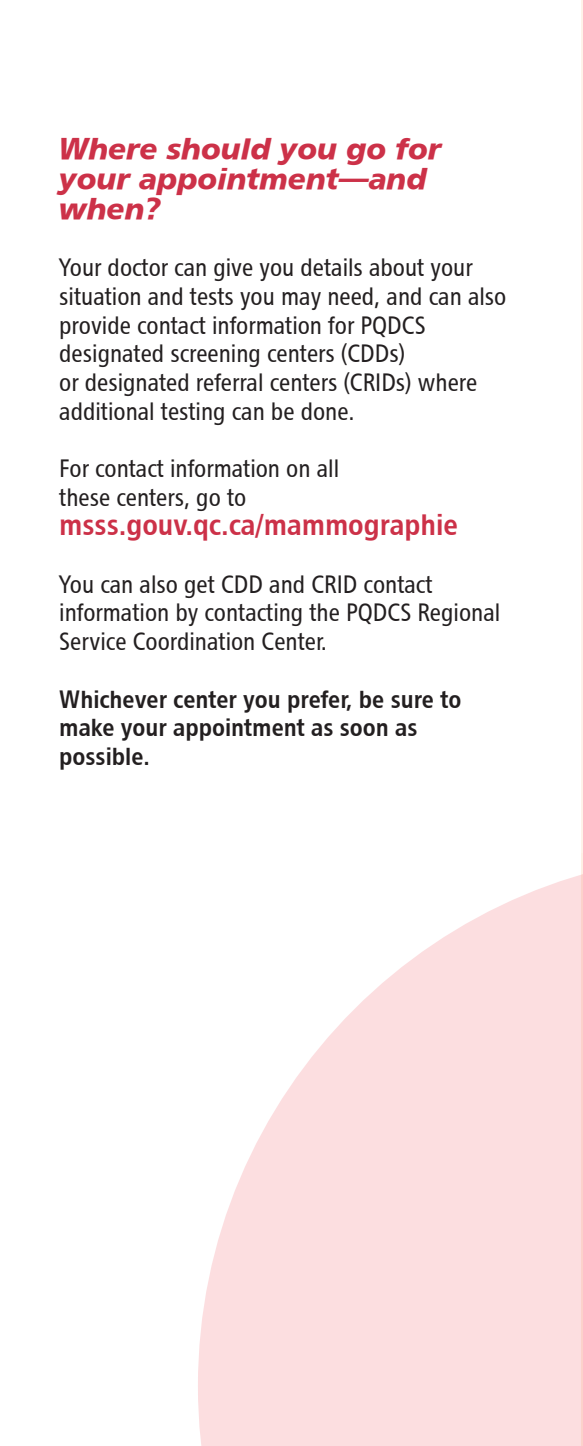
<style>
.page{position:relative;width:583px;height:1446px;background:#fff}
.page>*{position:absolute;margin:0;border:0;box-sizing:border-box;transform-origin:0 0}
.t1{font:30px/30px "Chaloult Gras Italique Normal";letter-spacing:-.01em;color:#cc3148}
.t2{font:30px "Chaloult Cond Demi Gras Normal";color:#cc3148}
.t3{font:25px/28.8px "Chaloult Cond Normal";color:#231f20}
.t4{font:25px/28.8px "Chaloult Cond Demi Gras Normal";color:#231f20}
</style>
<div class="page">
<hr style="left:580px;top:0;width:2px;height:1446px;background:#fff2e9">
<svg style="left:198px;top:853px;width:384px;height:593px;fill:#fcdee0"></svg>
<p class="t1" style="left:59px;top:132px;width:383px">Where should you go for your appointment—and when?</p>
<p class="t3" style="left:59px;top:253px;width:448px">Your doctor can give you details about your situation and tests you may need, and can also provide contact information for PQDCS designated screening centers (CDDs)<br>or designated referral centers (CRIDs) where additional testing can be done.</p>
<p class="t3" style="left:59px;top:454px;width:281px">For contact information on all these centers, go to</p>
<p class="t2" style="left:59px;top:505px;width:400px">msss.gouv.qc.ca/mammographie</p>
<p class="t3" style="left:59px;top:569px;width:442px">You can also get CDD and CRID contact information by contacting the PQDCS Regional<br>Service Coordination Center.</p>
<p class="t4" style="left:59px;top:684px;width:403px">Whichever center you prefer, be sure to make your appointment as soon as possible.</p>
</div>
